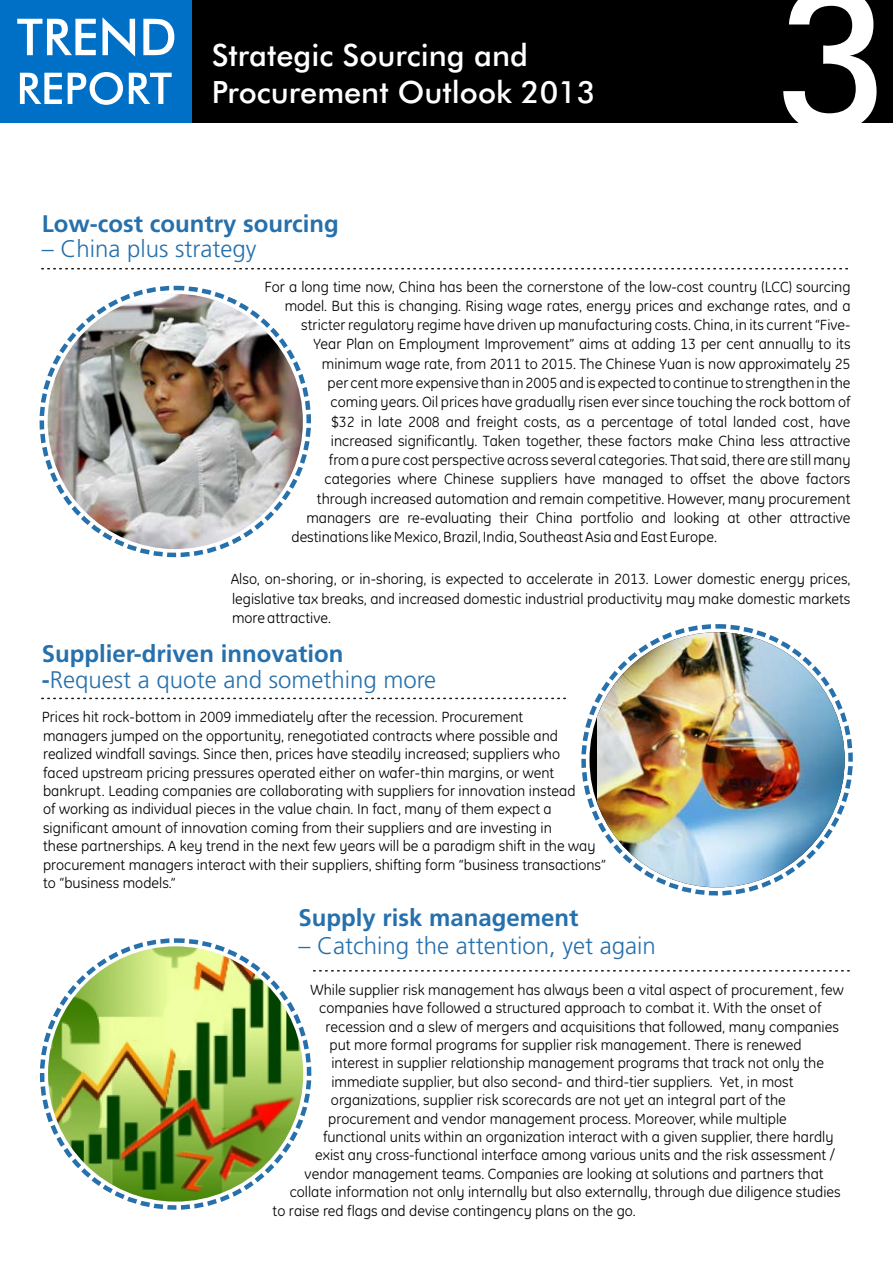
<style>
.page{position:relative;width:893px;height:1263px;background:#fff}
.page>*{position:absolute;margin:0;border:0;box-sizing:border-box;transform-origin:0 0}
.t1{font:500 194.7px "Futura BT";color:#fff}
.t2{font:500 30.75px/36.8px "Futura BT";color:#fff}
.t3{font:300 24px/25.7px "Frutiger LT Std";color:#2670ac}
.t4{font:700 24px "Frutiger LT Std";color:#2670ac}
.t5{font:15px/18.5px "GE Inspira";color:#000}
.s1{font-weight:700}
</style>
<div class="page">
<svg style="left:42px;top:698px;width:524px;height:1px"></svg>
<svg style="left:314px;top:970px;width:536px;height:1px"></svg>
<div style="left:0;top:0;width:893px;height:122px;background:#000"></div>
<div style="left:0;top:0;width:192px;height:122px;background:#0070c7"></div>
<svg style="left:17px;top:17px;width:157px;height:88px"></svg>
<img style="left:48px;top:294px;width:255px;height:255px;border-radius:50%">
<img style="left:598px;top:632px;width:247px;height:255px">
<img style="left:48px;top:946px;width:255px;height:255px;border-radius:50%">
<svg style="left:42px;top:268px;width:806px;height:1px"></svg>
<h2 class="t2" style="left:212px;top:40px;width:385px">Strategic Sourcing and<br>Procurement Outlook 2013</h2>
<h3 class="t4" style="left:42px;top:214px;width:298px">Low-cost country sourcing</h3>
<h3 class="t3" style="left:42px;top:238px;width:216px">– China plus strategy</h3>
<h1 class="t1" style="left:774px;top:-20px;width:119px">3</h1>
<p class="t5" style="left:264px;top:278px;width:588px">For a long time now, China has been the cornerstone of the low-cost country (LCC) sourcing</p>
<p class="t5" style="left:285px;top:298px;width:567px">model. But this is changing. Rising wage rates, energy prices and exchange rates, and a</p>
<p class="t5" style="left:301px;top:317px;width:551px">stricter regulatory regime have driven up manufacturing costs. China, in its current “Five-</p>
<p class="t5" style="left:313px;top:336px;width:539px">Year Plan on Employment Improvement” aims at adding 13 per cent annually to its</p>
<p class="t5" style="left:322px;top:355px;width:530px">minimum wage rate, from 2011 to 2015. The Chinese Yuan is now approximately 25</p>
<p class="t5" style="left:328px;top:375px;width:524px">per cent more expensive than in 2005 and is expected to continue to strengthen in the</p>
<p class="t5" style="left:331px;top:394px;width:521px">coming years. Oil prices have gradually risen ever since touching the rock bottom of</p>
<p class="t5" style="left:331px;top:413px;width:521px">$32 in late 2008 and freight costs, as a percentage of total landed cost, have</p>
<p class="t5" style="left:331px;top:433px;width:521px">increased significantly. Taken together, these factors make China less attractive</p>
<p class="t5" style="left:329px;top:452px;width:523px">from a pure cost perspective across several categories. That said, there are still many</p>
<p class="t5" style="left:324px;top:471px;width:527px">categories where Chinese suppliers have managed to offset the above factors</p>
<p class="t5" style="left:317px;top:490px;width:535px">through increased automation and remain competitive. However, many procurement</p>
<p class="t5" style="left:306px;top:510px;width:546px">managers are re-evaluating their China portfolio and looking at other attractive</p>
<p class="t5" style="left:291px;top:529px;width:427px">destinations like Mexico, Brazil, India, Southeast Asia and East Europe.</p>
<p class="t5" style="left:231px;top:571px;width:621px;line-height:19.4px;text-align:justify">Also, on-shoring, or in-shoring, is expected to accelerate in 2013. Lower domestic energy prices, legislative tax breaks, and increased domestic industrial productivity may make domestic markets more attractive.</p>
<h3 class="t3" style="left:42px;top:643px;width:396px"><span class="s1">Supplier-driven innovation -</span>Request a quote and something more</h3>
<p class="t5" style="left:42px;top:709px;width:566px">Prices hit rock-bottom in 2009 immediately after the recession. Procurement<br>managers jumped on the opportunity, renegotiated contracts where possible and realized windfall savings. Since then, prices have steadily increased; suppliers who<br>faced upstream pricing pressures operated either on wafer-thin margins, or went bankrupt. Leading companies are collaborating with suppliers for innovation instead<br>of working as individual pieces in the value chain. In fact, many of them expect a significant amount of innovation coming from their suppliers and are investing in<br>these partnerships. A key trend in the next few years will be a paradigm shift in the way procurement managers interact with their suppliers, shifting form “business transactions” to “business models.”</p>
<h3 class="t4" style="left:298px;top:908px;width:282px">Supply risk management</h3>
<h3 class="t3" style="left:298px;top:935px;width:359px">– Catching the attention, yet again</h3>
<p class="t5" style="left:310px;top:981px;width:535px">While supplier risk management has always been a vital aspect of procurement, few</p>
<p class="t5" style="left:319px;top:1000px;width:504px">companies have followed a structured approach to combat it. With the onset of</p>
<p class="t5" style="left:326px;top:1018px;width:515px">recession and a slew of mergers and acquisitions that followed, many companies</p>
<p class="t5" style="left:330px;top:1037px;width:474px">put more formal programs for supplier risk management. There is renewed</p>
<p class="t5" style="left:331px;top:1055px;width:494px">interest in supplier relationship management programs that track not only the</p>
<p class="t5" style="left:331px;top:1073px;width:464px">immediate supplier, but also second- and third-tier suppliers. Yet, in most</p>
<p class="t5" style="left:331px;top:1092px;width:456px">organizations, supplier risk scorecards are not yet an integral part of the</p>
<p class="t5" style="left:328px;top:1110px;width:460px">procurement and vendor management process. Moreover, while multiple</p>
<p class="t5" style="left:323px;top:1129px;width:512px">functional units within an organization interact with a given supplier, there hardly</p>
<p class="t5" style="left:315px;top:1147px;width:521px">exist any cross-functional interface among various units and the risk assessment /</p>
<p class="t5" style="left:305px;top:1165px;width:521px">vendor management teams. Companies are looking at solutions and partners that</p>
<p class="t5" style="left:290px;top:1184px;width:553px">collate information not only internally but also externally, through due diligence studies</p>
<p class="t5" style="left:273px;top:1202px;width:365px">to raise red flags and devise contingency plans on the go.</p>
</div>
